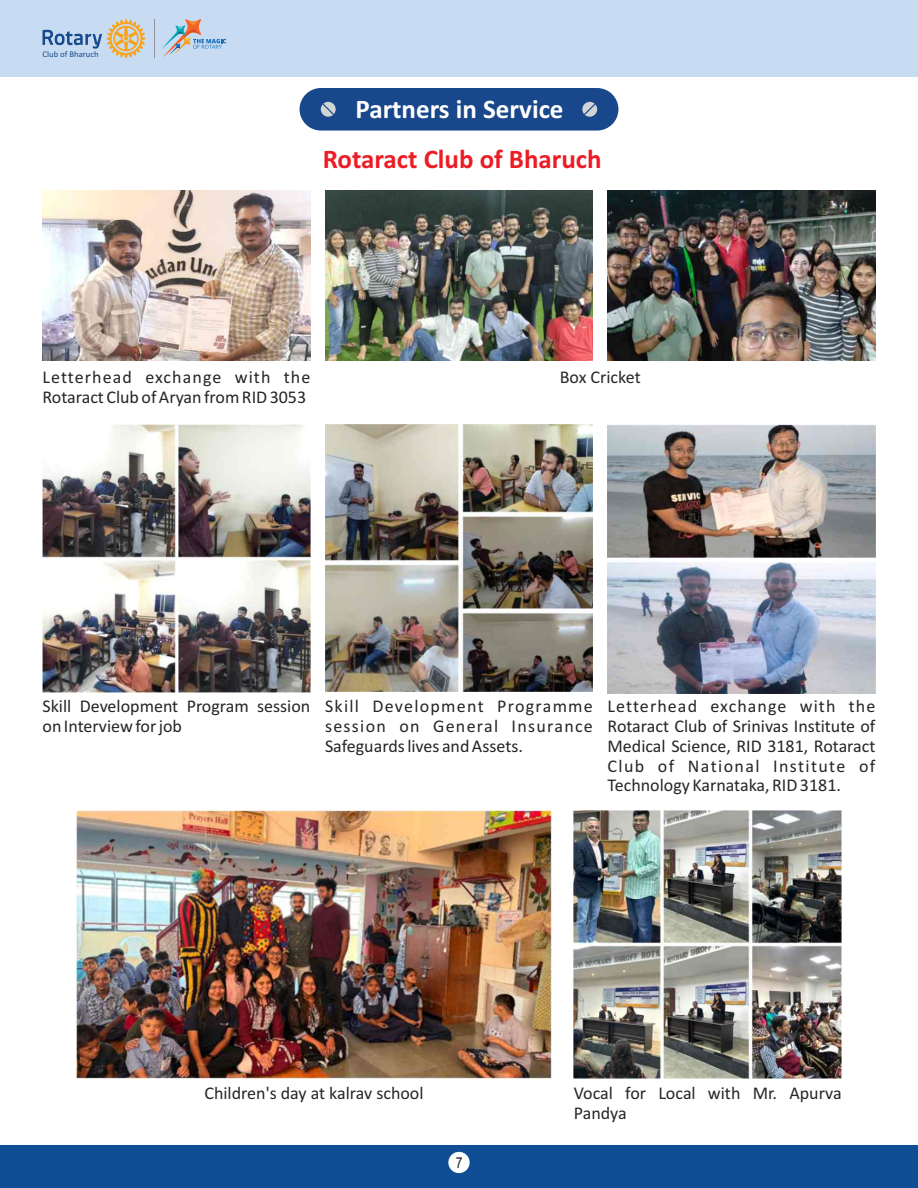
<style>
.page{position:relative;width:918px;height:1188px;background:#fff}
.page>*{position:absolute;margin:0;border:0;box-sizing:border-box;transform-origin:0 0}
.t1{font:700 27px "Calibri";color:#ed1c24}
.t2{font:700 27px "Calibri";color:#fff}
.t3{font:18px/19.8px "Calibri";color:#262626}
.t4{font:15px "Arial Narrow";color:#231f20}
.t5{font:8.7px "Calibri";color:#194b8c}
</style>
<div class="page">
<div style="left:0;top:0;width:918px;height:77px;background:#c7dcf2"></div>
<svg style="left:43px;top:19px;width:102px;height:39px"></svg>
<hr style="left:155px;top:19px;width:1px;height:38px;background:#909496">
<svg style="left:162px;top:19px;width:64px;height:38px"></svg>
<div style="left:0;top:1145px;width:918px;height:43px;background:#0f4e94"></div>
<div style="left:448px;top:1152px;width:22px;height:21px;background:#fff;border-radius:50%"></div>
<div style="left:300px;top:88px;width:318px;height:43px;background:#18488b;border-radius:21px"></div>
<svg style="left:321px;top:102px;width:15px;height:15px"></svg>
<svg style="left:582px;top:102px;width:15px;height:15px"></svg>
<img style="left:43px;top:190px;width:267px;height:170px">
<img style="left:325px;top:190px;width:268px;height:170px">
<img style="left:608px;top:190px;width:267px;height:170px">
<img style="left:608px;top:424px;width:268px;height:269px">
<img style="left:325px;top:424px;width:268px;height:267px">
<img style="left:42px;top:424px;width:268px;height:268px">
<img style="left:76px;top:810px;width:476px;height:268px">
<img style="left:574px;top:810px;width:268px;height:268px">
<p class="t5" style="left:43px;top:50px;width:58px">Club of Bharuch</p>
<h1 class="t2" style="left:355px;top:98px;width:210px">Partners in Service</h1>
<h1 class="t1" style="left:323px;top:148px;width:280px">Rotaract Club of Bharuch</h1>
<p class="t3" style="left:43px;top:369px;width:269px">Letterhead exchange with the<br>Rotaract Club of Aryan from RID 3053</p>
<p class="t3" style="left:560px;top:369px;width:82px">Box Cricket</p>
<p class="t3" style="left:43px;top:698px;width:269px">Skill Development Program session on Interview for job</p>
<p class="t3" style="left:325px;top:698px;width:269px;text-align:justify">Skill Development Programme session on General Insurance Safeguards lives and Assets.</p>
<p class="t3" style="left:608px;top:698px;width:269px;text-align:justify">Letterhead exchange with the Rotaract Club of Srinivas Institute of Medical Science, RID 3181, Rotaract Club of National Institute of Technology Karnataka, RID 3181.</p>
<p class="t3" style="left:204px;top:1085px;width:221px">Children's day at kalrav school</p>
<p class="t3" style="left:574px;top:1085px;width:269px">Vocal for Local with Mr. Apurva<br>Pandya</p>
<p class="t4" style="left:456px;top:1157px;width:8px">7</p>
</div>
